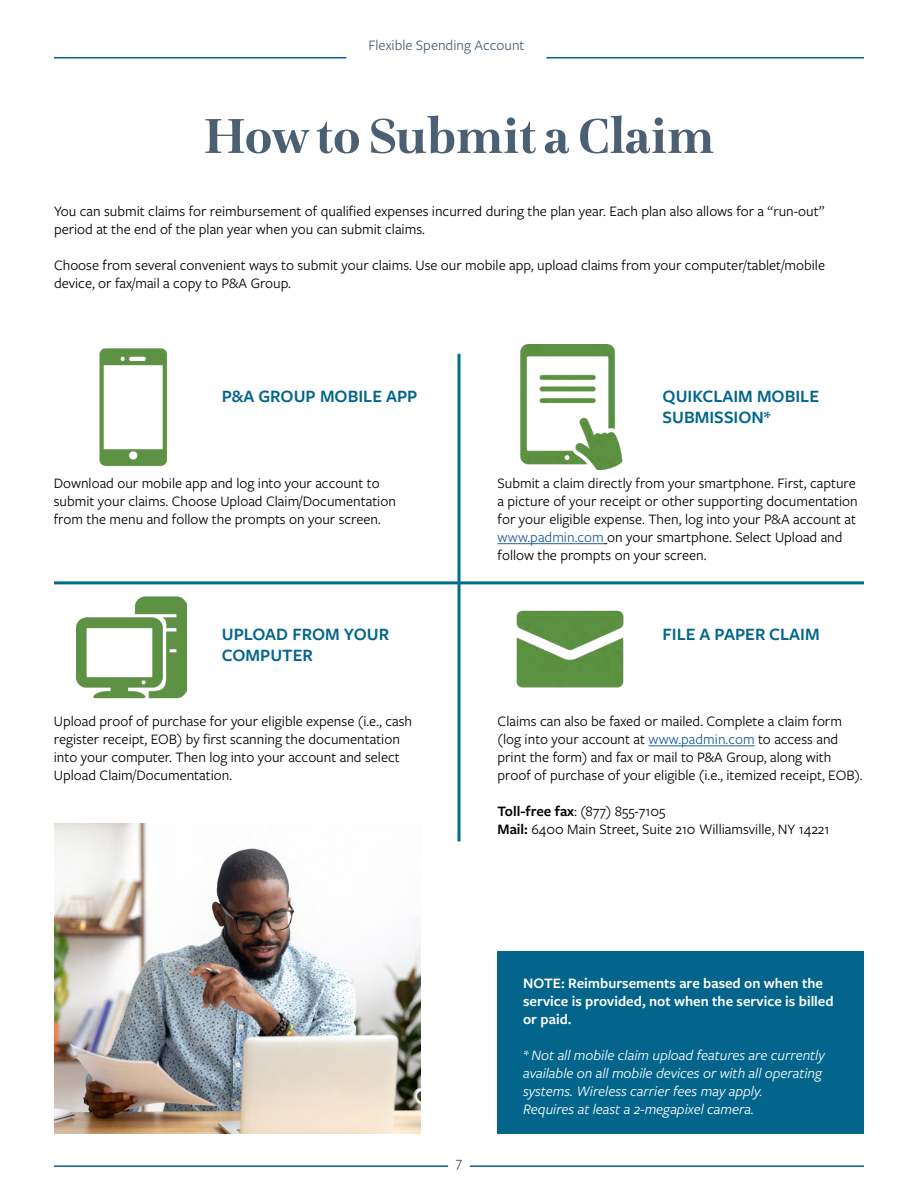
<style>
.page{position:relative;width:918px;height:1188px;background:#fff}
.page>*{position:absolute;margin:0;border:0;box-sizing:border-box;transform-origin:0 0}
.t1{font:700 54px "Lavigne Display";color:#4b6073}
.t2{font:600 18px/21.6px "Freight Sans Pro";color:#03658c}
.t3{font:15px/18px "Freight Sans Pro";color:#000}
.t4{font:italic 15px/18px "Freight Sans Pro";color:#fff}
.t5{font:600 15px/18px "Freight Sans Pro";color:#fff}
.t6{font:15px "Freight Sans Pro";color:#4b6073}
.t7{font:300 15px "Freight Sans Pro";color:#000}
.s1{color:#215e9e}
.s2{font-weight:600}
</style>
<div class="page">
<hr style="left:54px;top:1165px;width:394px;height:2px;background:#03658c">
<hr style="left:54px;top:57px;width:292px;height:1px;background:#03658c">
<hr style="left:470px;top:1165px;width:394px;height:2px;background:#03658c">
<hr style="left:546px;top:57px;width:318px;height:1px;background:#03658c">
<hr style="left:54px;top:581px;width:810px;height:3px;background:#006e90">
<hr style="left:458px;top:354px;width:2px;height:488px;background:#006e90">
<div style="left:498px;top:952px;width:366px;height:182px;background:#03658c"></div>
<hr style="left:498px;top:543px;width:106px;height:1px;background:#215e9e">
<hr style="left:649px;top:746px;width:106px;height:1px;background:#215e9e">
<img style="left:54px;top:824px;width:366px;height:310px">
<img style="left:520px;top:344px;width:103px;height:126px">
<img style="left:76px;top:596px;width:111px;height:103px">
<img style="left:99px;top:348px;width:68px;height:118px">
<img style="left:516px;top:610px;width:108px;height:78px">
<p class="t6" style="left:368px;top:35px;width:158px">Flexible Spending Account</p>
<h1 class="t1" style="left:204px;top:107px;width:512px">How to Submit a Claim</h1>
<p class="t3" style="left:54px;top:201px;width:772px">You can submit claims for reimbursement of qualified expenses incurred during the plan year. Each plan also allows for a “run-out” period at the end of the plan year when you can submit claims.</p>
<p class="t3" style="left:54px;top:255px;width:773px">Choose from several convenient ways to submit your claims. Use our mobile app, upload claims from your computer/tablet/mobile device, or fax/mail a copy to P&amp;A Group.</p>
<p class="t2" style="left:222px;top:384px;width:197px">P&amp;A GROUP MOBILE APP</p>
<p class="t3" style="left:54px;top:473px;width:344px">Download our mobile app and log into your account to submit your claims. Choose Upload Claim/Documentation from the menu and follow the prompts on your screen.</p>
<p class="t2" style="left:222px;top:622px;width:169px">UPLOAD FROM YOUR<br>COMPUTER</p>
<p class="t3" style="left:54px;top:711px;width:360px">Upload proof of purchase for your eligible expense (i.e., cash register receipt, EOB) by first scanning the documentation into your computer. Then log into your account and select Upload Claim/Documentation.</p>
<p class="t2" style="left:663px;top:384px;width:158px">QUIKCLAIM MOBILE<br>SUBMISSION*</p>
<p class="t3" style="left:498px;top:473px;width:362px">Submit a claim directly from your smartphone. First, capture a picture of your receipt or other supporting documentation for your eligible expense. Then, log into your P&amp;A account at <span class="s1">www.padmin.com</span> on your smartphone. Select Upload and follow the prompts on your screen.</p>
<p class="t2" style="left:663px;top:622px;width:158px">FILE A PAPER CLAIM</p>
<p class="t3" style="left:498px;top:711px;width:367px">Claims can also be faxed or mailed. Complete a claim form (log into your account at <span class="s1">www.padmin.com</span> to access and print the form) and fax or mail to P&amp;A Group, along with proof of purchase of your eligible (i.e., itemized receipt, EOB).</p>
<p class="t3" style="left:498px;top:801px;width:333px"><span class="s2">Toll-free fax</span>: (877) 855-7105<br><span class="s2">Mail:</span> 6400 Main Street, Suite 210 Williamsville, NY 14221</p>
<p class="t7" style="left:456px;top:1152px;width:8px">7</p>
<p class="t5" style="left:523px;top:974px;width:312px">NOTE: Reimbursements are based on when the service is provided, not when the service is billed or paid.</p>
<p class="t4" style="left:523px;top:1046px;width:303px">* Not all mobile claim upload features are currently available on all mobile devices or with all operating systems. Wireless carrier fees may apply.<br>Requires at least a 2-megapixel camera.</p>
</div>
